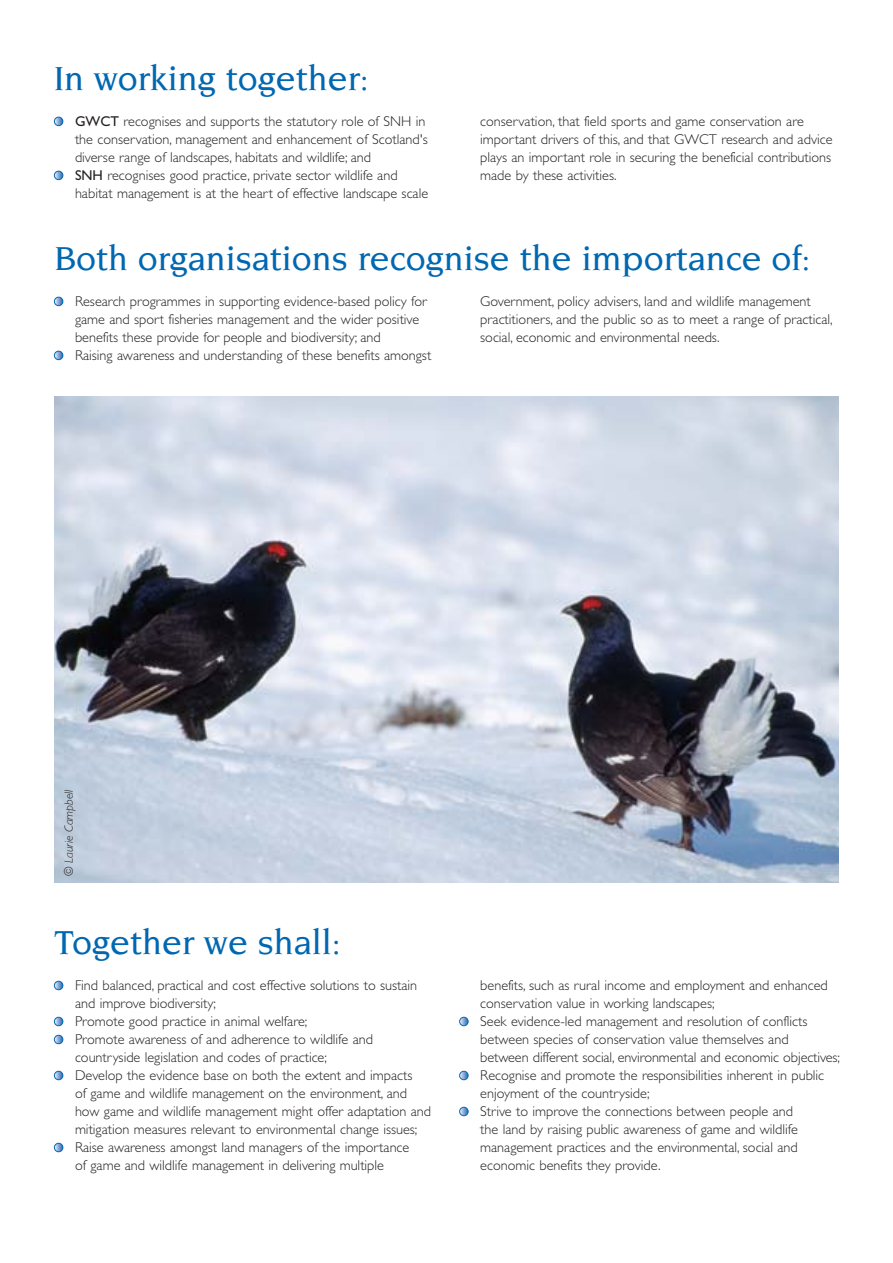
<style>
.page{position:relative;width:893px;height:1263px;background:#fff}
.page>*{position:absolute;margin:0;border:0;box-sizing:border-box;transform-origin:0 0}
.t1{font:500 36px "Novarese LT";color:#0067b1}
.t2{font:300 14.25px/18px "Gill Sans";color:#231f20}
.t3{font:italic 300 12px "Gill Sans";color:#231f20}
.s1{font-weight:400}
</style>
<div class="page">
<svg style="left:54px;top:117px;width:9px;height:9px"></svg>
<div style="left:54px;top:117px;width:9px;height:9px;border:1px solid #0067b1;border-radius:50%"></div>
<svg style="left:54px;top:171px;width:9px;height:9px"></svg>
<div style="left:54px;top:171px;width:9px;height:9px;border:1px solid #0067b1;border-radius:50%"></div>
<svg style="left:54px;top:297px;width:9px;height:9px"></svg>
<div style="left:54px;top:297px;width:9px;height:9px;border:1px solid #0067b1;border-radius:50%"></div>
<svg style="left:54px;top:351px;width:9px;height:9px"></svg>
<div style="left:54px;top:351px;width:9px;height:9px;border:1px solid #0067b1;border-radius:50%"></div>
<svg style="left:54px;top:981px;width:9px;height:9px"></svg>
<div style="left:54px;top:981px;width:9px;height:9px;border:1px solid #0067b1;border-radius:50%"></div>
<svg style="left:54px;top:1017px;width:9px;height:9px"></svg>
<div style="left:54px;top:1017px;width:9px;height:9px;border:1px solid #0067b1;border-radius:50%"></div>
<svg style="left:54px;top:1035px;width:9px;height:9px"></svg>
<div style="left:54px;top:1035px;width:9px;height:9px;border:1px solid #0067b1;border-radius:50%"></div>
<svg style="left:54px;top:1071px;width:9px;height:9px"></svg>
<div style="left:54px;top:1071px;width:9px;height:9px;border:1px solid #0067b1;border-radius:50%"></div>
<svg style="left:54px;top:1143px;width:9px;height:9px"></svg>
<div style="left:54px;top:1143px;width:9px;height:9px;border:1px solid #0067b1;border-radius:50%"></div>
<svg style="left:461px;top:1017px;width:7px;height:9px"></svg>
<div style="left:459px;top:1017px;width:9px;height:9px;border:1px solid #0067b1;border-radius:50%"></div>
<svg style="left:461px;top:1071px;width:7px;height:9px"></svg>
<div style="left:459px;top:1071px;width:9px;height:9px;border:1px solid #0067b1;border-radius:50%"></div>
<svg style="left:461px;top:1107px;width:7px;height:9px"></svg>
<div style="left:459px;top:1107px;width:9px;height:9px;border:1px solid #0067b1;border-radius:50%"></div>
<img style="left:54px;top:396px;width:785px;height:486px">
<h1 class="t1" style="left:54px;top:65px;width:316px">In working together:</h1>
<p class="t2" style="left:75px;top:114px;width:355px"><span class="s1">GWCT</span> recognises and supports the statutory role of SNH in the conservation, management and enhancement of Scotland's diverse range of landscapes, habitats and wildlife; and<br><span class="s1">SNH</span> recognises good practice, private sector wildlife and habitat management is at the heart of effective landscape scale</p>
<p class="t2" style="left:480px;top:114px;width:354px">conservation, that field sports and game conservation are important drivers of this, and that GWCT research and advice plays an important role in securing the beneficial contributions made by these activities.</p>
<h1 class="t1" style="left:54px;top:245px;width:758px">Both organisations recognise the importance of:</h1>
<p class="t2" style="left:75px;top:294px;width:358px">Research programmes in supporting evidence-based policy for game and sport fisheries management and the wider positive benefits these provide for people and biodiversity; and<br>Raising awareness and understanding of these benefits amongst</p>
<p class="t2" style="left:480px;top:294px;width:354px">Government, policy advisers, land and wildlife management practitioners, and the public so as to meet a range of practical, social, economic and environmental needs.</p>
<p class="t3" style="left:65px;top:876px;width:88px;rotate:-90deg">© Laurie Campbell</p>
<h1 class="t1" style="left:54px;top:929px;width:288px">Together we shall:</h1>
<p class="t2" style="left:75px;top:978px;width:358px">Find balanced, practical and cost effective solutions to sustain and improve biodiversity;<br>Promote good practice in animal welfare;<br>Promote awareness of and adherence to wildlife and countryside legislation and codes of practice;<br>Develop the evidence base on both the extent and impacts<br>of game and wildlife management on the environment, and how game and wildlife management might offer adaptation and mitigation measures relevant to environmental change issues; Raise awareness amongst land managers of the importance<br>of game and wildlife management in delivering multiple</p>
<p class="t2" style="left:480px;top:978px;width:361px">benefits, such as rural income and employment and enhanced conservation value in working landscapes;<br>Seek evidence-led management and resolution of conflicts between species of conservation value themselves and between different social, environmental and economic objectives; Recognise and promote the responsibilities inherent in public enjoyment of the countryside;<br>Strive to improve the connections between people and<br>the land by raising public awareness of game and wildlife management practices and the environmental, social and economic benefits they provide.</p>
</div>
